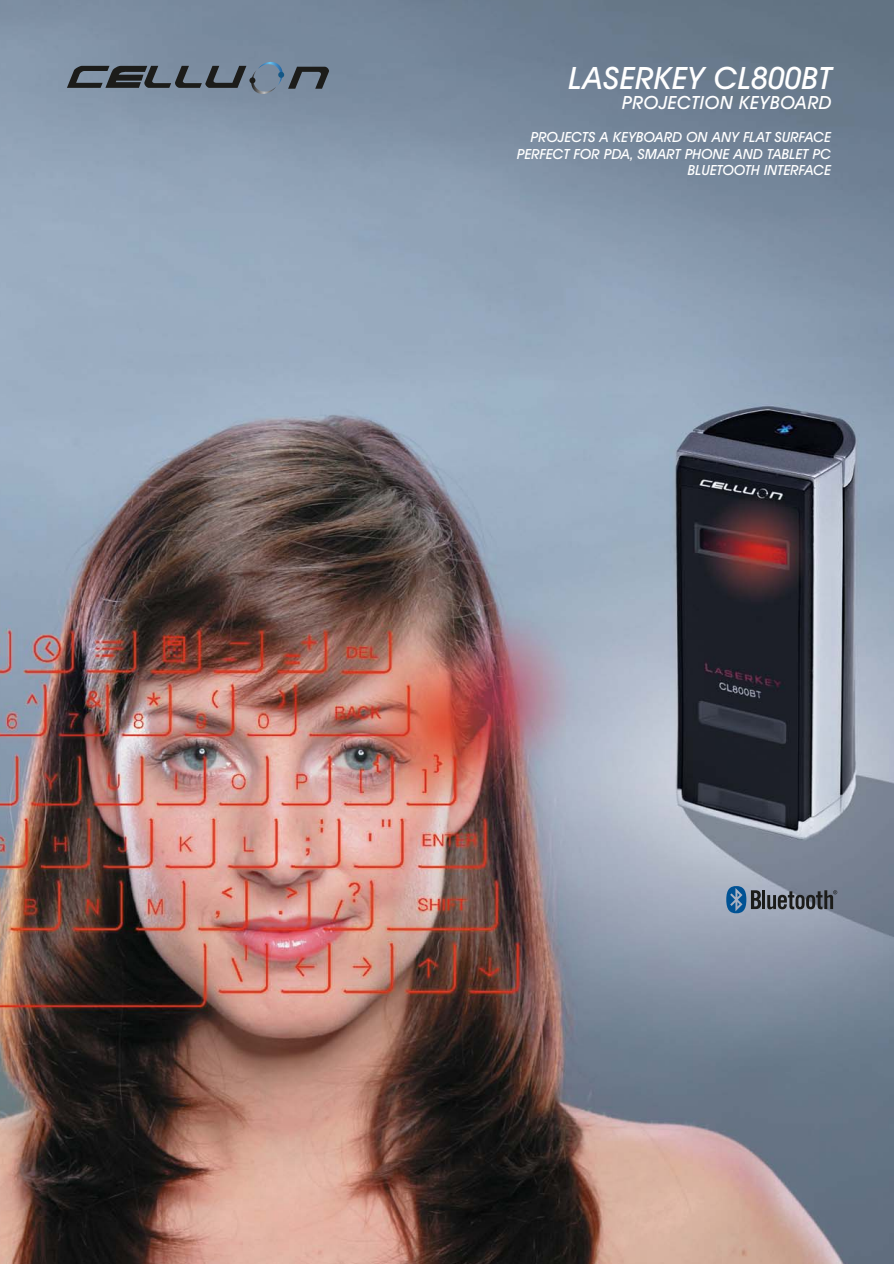
<style>
.page{position:relative;width:894px;height:1264px;background:#fff}
.page>*{position:absolute;margin:0;border:0;box-sizing:border-box;transform-origin:0 0}
.t1{font:33px "Avant Garde Md ITCTT Oblique";letter-spacing:.005em;color:#fff}
.t2{font:19.5px "Avant Garde Md ITCTT Oblique";letter-spacing:.02em;color:#fff}
.t3{font:15px/16.5px "Avant Garde Md ITCTT Oblique";color:#fff;text-align:right}
</style>
<div class="page">
<img style="left:0;top:0;width:893px;height:1264px">
<h1 class="t1" style="left:568px;top:67px;width:265px">LASERKEY CL800BT</h1>
<h2 class="t2" style="left:622px;top:96px;width:211px">PROJECTION KEYBOARD</h2>
<p class="t3" style="left:516px;top:130px;width:316px">PROJECTS A KEYBOARD ON ANY FLAT SURFACE<br>PERFECT FOR PDA, SMART PHONE AND TABLET PC<br>BLUETOOTH INTERFACE</p>
</div>
